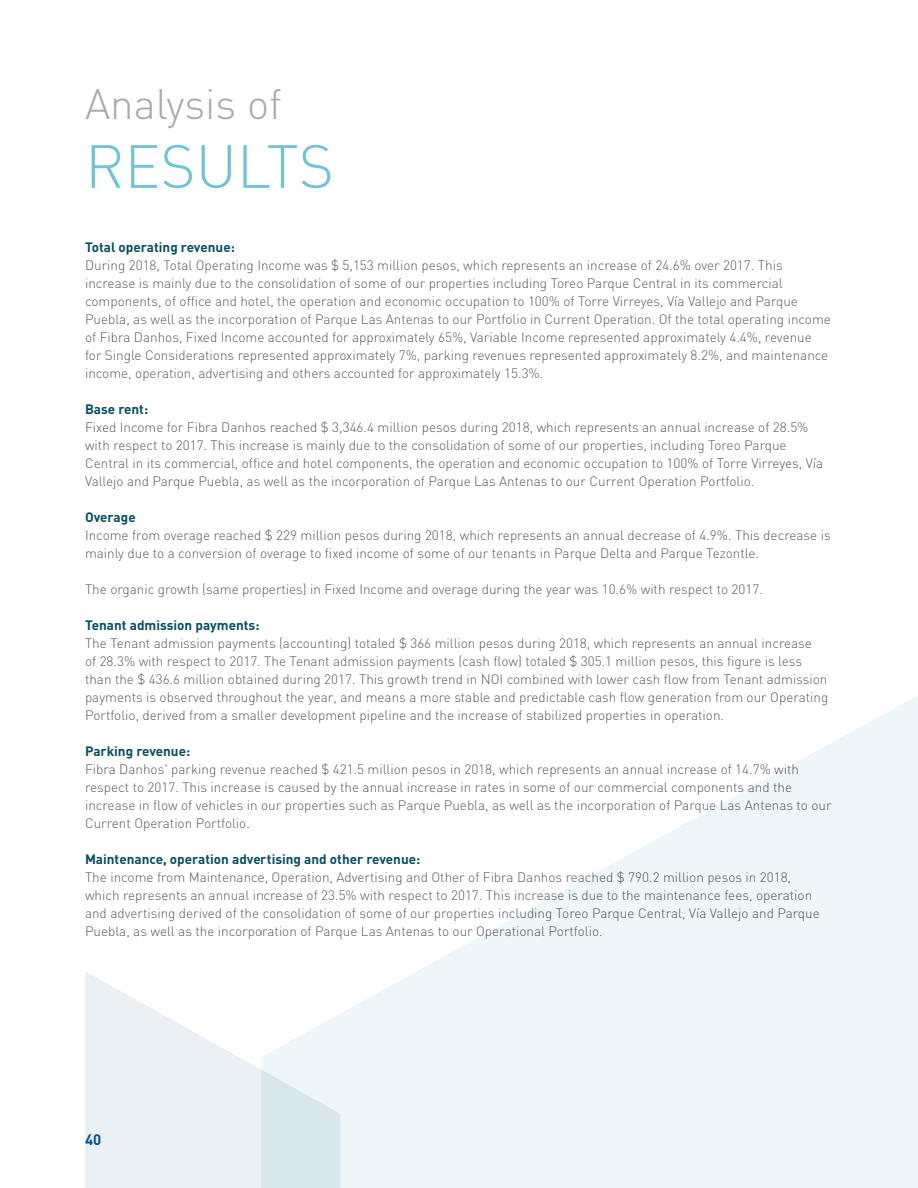
<style>
.page{position:relative;width:918px;height:1188px;background:#fff}
.page>*{position:absolute;margin:0;border:0;box-sizing:border-box;transform-origin:0 0}
.t1{font:300 60px "DIN";color:#6ec4d7}
.t2{font:300 42px "DIN";color:#a7a9ac}
.t3{font:700 15px "DIN";color:#005293}
.t4{font:300 13.5px/18px "DIN";color:#58595b}
.t5{font:700 13.5px "DIN";color:#064f64}
</style>
<div class="page">
<svg style="left:340px;top:696px;width:578px;height:492px;fill:#edf6f8"></svg>
<svg style="left:85px;top:971px;width:255px;height:217px;fill:#eaf0f4"></svg>
<h2 class="t2" style="left:85px;top:78px;width:198px">Analysis of</h2>
<h1 class="t1" style="left:85px;top:129px;width:250px">RESULTS</h1>
<p class="t5" style="left:85px;top:238px;width:151px">Total operating revenue:</p>
<p class="t4" style="left:85px;top:256px;width:747px">During 2018, Total Operating Income was $ 5,153 million pesos, which represents an increase of 24.6% over 2017. This increase is mainly due to the consolidation of some of our properties including Toreo Parque Central in its commercial components, of office and hotel, the operation and economic occupation to 100% of Torre Virreyes, Vía Vallejo and Parque Puebla, as well as the incorporation of Parque Las Antenas to our Portfolio in Current Operation. Of the total operating income of Fibra Danhos, Fixed Income accounted for approximately 65%, Variable Income represented approximately 4.4%, revenue for Single Considerations represented approximately 7%, parking revenues represented approximately 8.2%, and maintenance income, operation, advertising and others accounted for approximately 15.3%.</p>
<p class="t5" style="left:85px;top:400px;width:65px">Base rent:</p>
<p class="t4" style="left:85px;top:418px;width:740px">Fixed Income for Fibra Danhos reached $ 3,346.4 million pesos during 2018, which represents an annual increase of 28.5% with respect to 2017. This increase is mainly due to the consolidation of some of our properties, including Toreo Parque Central in its commercial, office and hotel components, the operation and economic occupation to 100% of Torre Virreyes, Vía Vallejo and Parque Puebla, as well as the incorporation of Parque Las Antenas to our Current Operation Portfolio.</p>
<p class="t5" style="left:85px;top:508px;width:52px">Overage</p>
<p class="t4" style="left:85px;top:526px;width:747px">Income from overage reached $ 229 million pesos during 2018, which represents an annual decrease of 4.9%. This decrease is mainly due to a conversion of overage to fixed income of some of our tenants in Parque Delta and Parque Tezontle.</p>
<p class="t4" style="left:85px;top:580px;width:679px">The organic growth (same properties) in Fixed Income and overage during the year was 10.6% with respect to 2017.</p>
<p class="t5" style="left:85px;top:616px;width:176px">Tenant admission payments:</p>
<p class="t4" style="left:85px;top:634px;width:745px">The Tenant admission payments (accounting) totaled $ 366 million pesos during 2018, which represents an annual increase<br>of 28.3% with respect to 2017. The Tenant admission payments (cash flow) totaled $ 305.1 million pesos, this figure is less than the $ 436.6 million obtained during 2017. This growth trend in NOI combined with lower cash flow from Tenant admission payments is observed throughout the year, and means a more stable and predictable cash flow generation from our Operating Portfolio, derived from a smaller development pipeline and the increase of stabilized properties in operation.</p>
<p class="t5" style="left:85px;top:742px;width:107px">Parking revenue:</p>
<p class="t4" style="left:85px;top:760px;width:748px">Fibra Danhos' parking revenue reached $ 421.5 million pesos in 2018, which represents an annual increase of 14.7% with respect to 2017. This increase is caused by the annual increase in rates in some of our commercial components and the increase in flow of vehicles in our properties such as Parque Puebla, as well as the incorporation of Parque Las Antenas to our Current Operation Portfolio.</p>
<p class="t5" style="left:85px;top:850px;width:337px">Maintenance, operation advertising and other revenue:</p>
<p class="t4" style="left:85px;top:868px;width:736px">The income from Maintenance, Operation, Advertising and Other of Fibra Danhos reached $ 790.2 million pesos in 2018, which represents an annual increase of 23.5% with respect to 2017. This increase is due to the maintenance fees, operation and advertising derived of the consolidation of some of our properties including Toreo Parque Central, Vía Vallejo and Parque Puebla, as well as the incorporation of Parque Las Antenas to our Operational Portfolio.</p>
<p class="t3" style="left:85px;top:1130px;width:18px">40</p>
</div>
